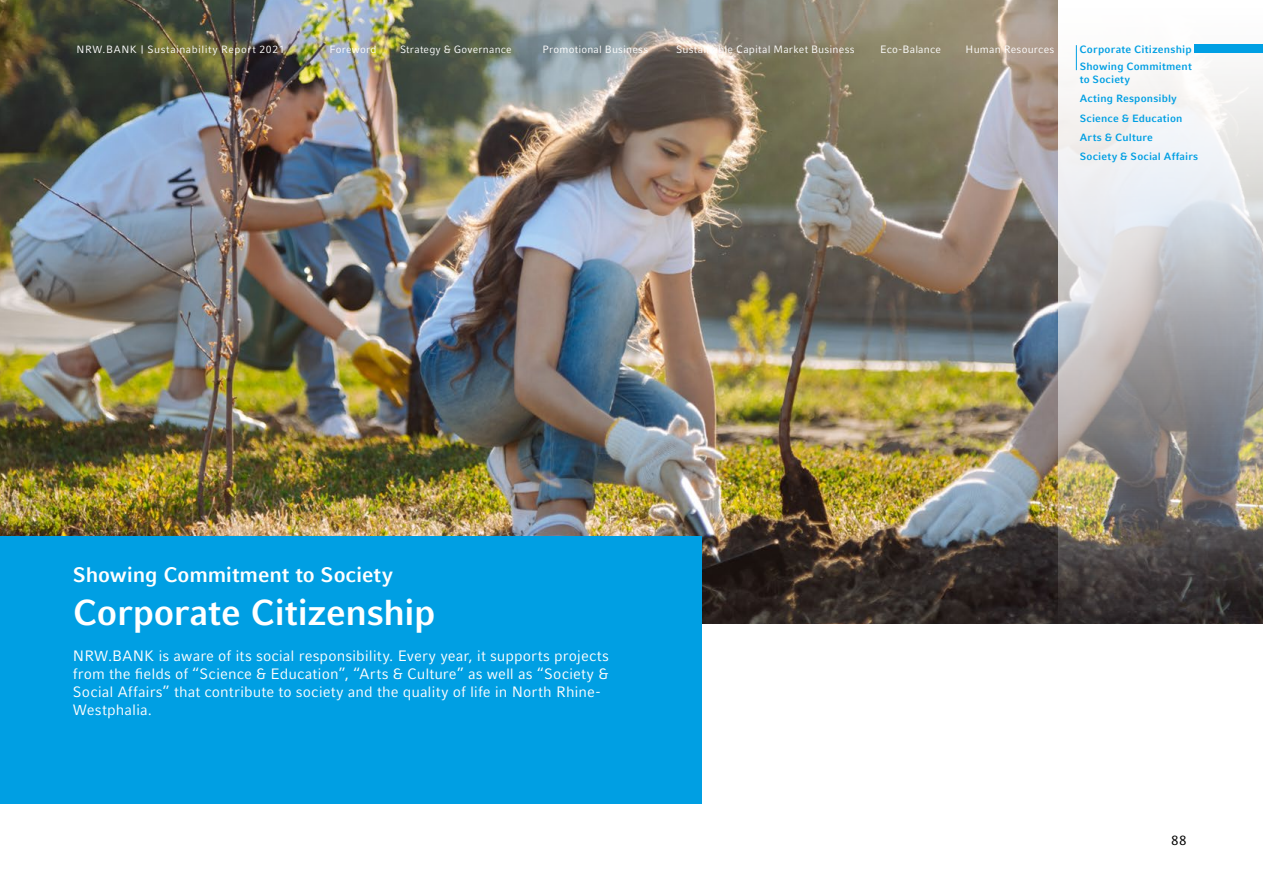
<style>
.page{position:relative;width:1263px;height:893px;background:#fff}
.page>*{position:absolute;margin:0;border:0;box-sizing:border-box;transform-origin:0 0}
.t1{font:700 36px "Compatil Fact LT Pro";letter-spacing:-.01em;color:#fff}
.t2{font:700 21px "Compatil Fact LT Pro";letter-spacing:-.01em;color:#fff}
.t3{font:15px/18px "Compatil Fact LT Pro";letter-spacing:.005em;color:#fff}
.t4{font:13.5px "Compatil Fact LT Pro";color:#000}
.t5{font:10.65px "Compatil Fact LT Pro";letter-spacing:.015em;color:#fff}
.t6{font:700 10.65px "Compatil Fact LT Pro";letter-spacing:.015em;color:#009fe3}
.Nav{font:700 10.5px/12.6px "Compatil Fact LT Pro";letter-spacing:.015em;color:#009fe3}
.t7{font:10.5px "Compatil Fact LT Pro";letter-spacing:.03em;color:#fff}
.t8{font:10.5px "Compatil Fact LT Pro";letter-spacing:.05em;color:#fff}
</style>
<div class="page">
<img style="left:0;top:0;width:1058px;height:624px">
<img style="left:1058px;top:44px;width:205px;height:580px">
<svg style="left:1076px;top:45px;width:1px;height:25px"></svg>
<div style="left:0;top:536px;width:702px;height:268px;background:#009fe3"></div>
<div style="left:1195px;top:45px;width:68px;height:8px;background:#009fe3"></div>
<p class="t8" style="left:77px;top:43px;width:209px">NRW.BANK | Sustainability Report 2021</p>
<p class="t7" style="left:329px;top:43px;width:48px">Foreword</p>
<p class="t7" style="left:400px;top:43px;width:113px">Strategy &amp; Governance</p>
<p class="t7" style="left:542px;top:43px;width:107px">Promotional Business</p>
<p class="t5" style="left:676px;top:43px;width:180px">Sustainable Capital Market Business</p>
<p class="t5" style="left:880px;top:43px;width:63px">Eco-Balance</p>
<p class="t5" style="left:965px;top:43px;width:90px">Human Resources</p>
<p class="t6" style="left:1079px;top:43px;width:114px">Corporate Citizenship</p>
<h1 class="t2" style="left:73px;top:562px;width:322px">Showing Commitment to Society</h1>
<h1 class="t1" style="left:73px;top:591px;width:364px">Corporate Citizenship</h1>
<p class="t3" style="left:73px;top:647px;width:538px">NRW.BANK is aware of its social responsibility. Every year, it supports projects from the fields of “Science &amp; Education”, “Arts &amp; Culture” as well as “Society &amp; Social Affairs” that contribute to society and the quality of life in North Rhine-Westphalia.</p>
<p class="Nav" style="left:1080px;top:60px;width:114px">Showing Commitment to Society</p>
<p class="Nav" style="left:1080px;top:92px;width:99px">Acting Responsibly</p>
<p class="Nav" style="left:1080px;top:112px;width:104px">Science &amp; Education</p>
<p class="Nav" style="left:1080px;top:131px;width:75px">Arts &amp; Culture</p>
<p class="Nav" style="left:1080px;top:151px;width:120px">Society &amp; Social Affairs</p>
<p class="t4" style="left:1171px;top:833px;width:17px">88</p>
</div>
